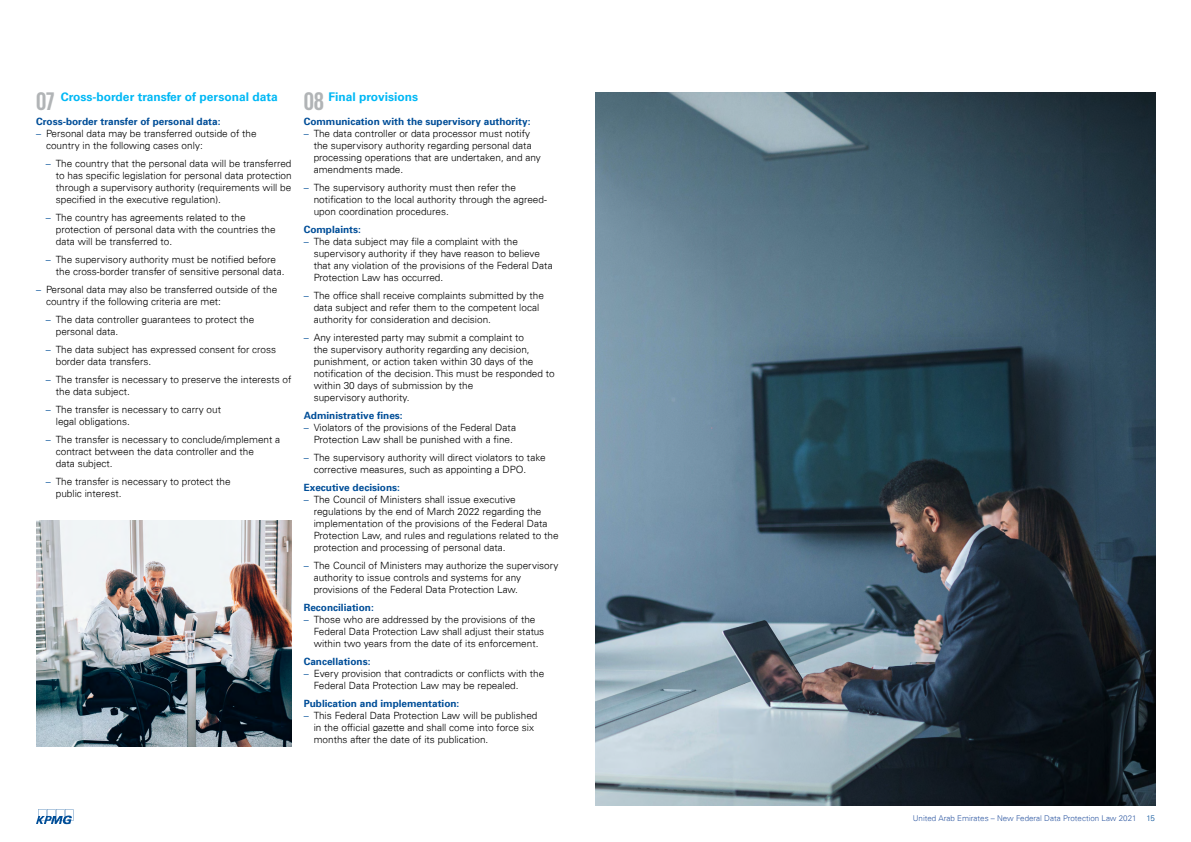
<style>
.page{position:relative;width:1191px;height:842px;background:#fff}
.page>*{position:absolute;margin:0;border:0;box-sizing:border-box;transform-origin:0 0}
.t1{font:700 26px "KPMG";color:#b1b4b6}
.t2{font:700 12px "Univers 65";color:#00b8f5}
.t3{font:300 10px/12px "Univers 45";color:#000}
.t4{font:700 10px "Univers 65";color:#004e98}
.t5{font:300 8px "Univers 45";color:#335ca4}
.t6{font:300 8px "Univers 45";color:#004e98}
.s1{font-family:"KPMG";font-size:26px;color:#b1b4b6}
.s2{color:#004e98}
</style>
<div class="page">
<img style="left:595px;top:92px;width:560px;height:714px">
<img style="left:36px;top:520px;width:256px;height:226px">
<svg style="left:36px;top:809px;width:37px;height:15px"></svg>
<h1 class="t1" style="left:36px;top:88px;width:20px">07</h1>
<p class="t2" style="left:304px;top:90px;width:116px"><span class="s1">08</span> Final provisions</p>
<p class="t4" style="left:304px;top:115px;width:228px">Communication with the supervisory authority:</p>
<p class="t3" style="left:314px;top:128px;width:229px;text-indent:-10px"><span class="s2">–</span> The data controller or data processor must notify the supervisory authority regarding personal data processing operations that are undertaken, and any amendments made.</p>
<p class="t3" style="left:314px;top:182px;width:235px;text-indent:-10px"><span class="s2">–</span> The supervisory authority must then refer the notification to the local authority through the agreed&shy;upon coordination procedures.</p>
<p class="t4" style="left:304px;top:223px;width:59px">Complaints:</p>
<p class="t3" style="left:314px;top:236px;width:240px;text-indent:-10px"><span class="s2">–</span> The data subject may file a complaint with the supervisory authority if they have reason to believe that any violation of the provisions of the Federal Data Protection Law has occurred.</p>
<p class="t3" style="left:314px;top:290px;width:232px;text-indent:-10px"><span class="s2">–</span> The office shall receive complaints submitted by the data subject and refer them to the competent local authority for consideration and decision.</p>
<p class="t3" style="left:314px;top:332px;width:242px;text-indent:-10px"><span class="s2">–</span> Any interested party may submit a complaint to<br>the supervisory authority regarding any decision, punishment, or action taken within 30 days of the notification of the decision. This must be responded to within 30 days of submission by the<br>supervisory authority.</p>
<p class="t4" style="left:304px;top:409px;width:100px">Administrative fines:</p>
<p class="t3" style="left:314px;top:422px;width:204px;text-indent:-10px"><span class="s2">–</span> Violators of the provisions of the Federal Data<br>Protection Law shall be punished with a fine.</p>
<p class="t3" style="left:314px;top:452px;width:233px;text-indent:-10px"><span class="s2">–</span> The supervisory authority will direct violators to take corrective measures, such as appointing a DPO.</p>
<p class="t4" style="left:304px;top:481px;width:98px">Executive decisions:</p>
<p class="t3" style="left:314px;top:494px;width:246px;text-indent:-10px"><span class="s2">–</span> The Council of Ministers shall issue executive regulations by the end of March 2022 regarding the implementation of the provisions of the Federal Data Protection Law, and rules and regulations related to the protection and processing of personal data.</p>
<p class="t3" style="left:314px;top:560px;width:246px;text-indent:-10px"><span class="s2">–</span> The Council of Ministers may authorize the supervisory authority to issue controls and systems for any provisions of the Federal Data Protection Law.</p>
<p class="t4" style="left:304px;top:601px;width:72px">Reconciliation:</p>
<p class="t3" style="left:314px;top:614px;width:232px;text-indent:-10px"><span class="s2">–</span> Those who are addressed by the provisions of the<br>Federal Data Protection Law shall adjust their status within two years from the date of its enforcement.</p>
<p class="t4" style="left:304px;top:655px;width:68px">Cancellations:</p>
<p class="t3" style="left:314px;top:668px;width:232px;text-indent:-10px"><span class="s2">–</span> Every provision that contradicts or conflicts with the<br>Federal Data Protection Law may be repealed.</p>
<p class="t4" style="left:304px;top:697px;width:157px">Publication and implementation:</p>
<p class="t3" style="left:314px;top:710px;width:225px;text-indent:-10px"><span class="s2">–</span> This Federal Data Protection Law will be published in the official gazette and shall come into force six months after the date of its publication.</p>
<p class="t2" style="left:61px;top:90px;width:218px">Cross-border transfer of personal data</p>
<p class="t4" style="left:36px;top:115px;width:186px">Cross-border transfer of personal data:</p>
<p class="t3" style="left:46px;top:128px;width:212px;text-indent:-10px"><span class="s2">–</span> Personal data may be transferred outside of the country in the following cases only:</p>
<p class="t3" style="left:56px;top:158px;width:237px;text-align:justify;text-indent:-10px"><span class="s2">–</span> The country that the personal data will be transferred to has specific legislation for personal data protection through a supervisory authority (requirements will be specified in the executive regulation).</p>
<p class="t3" style="left:56px;top:212px;width:221px;text-indent:-10px"><span class="s2">–</span> The country has agreements related to the protection of personal data with the countries the data will be transferred to.</p>
<p class="t3" style="left:56px;top:254px;width:230px;text-indent:-10px"><span class="s2">–</span> The supervisory authority must be notified before the cross-border transfer of sensitive personal data.</p>
<p class="t3" style="left:46px;top:284px;width:233px;text-indent:-10px"><span class="s2">–</span> Personal data may also be transferred outside of the country if the following criteria are met:</p>
<p class="t3" style="left:56px;top:314px;width:200px;text-indent:-10px"><span class="s2">–</span> The data controller guarantees to protect the personal data.</p>
<p class="t3" style="left:56px;top:344px;width:222px;text-indent:-10px"><span class="s2">–</span> The data subject has expressed consent for cross border data transfers.</p>
<p class="t3" style="left:56px;top:374px;width:237px;text-indent:-10px"><span class="s2">–</span> The transfer is necessary to preserve the interests of the data subject.</p>
<p class="t3" style="left:56px;top:404px;width:167px;text-indent:-10px"><span class="s2">–</span> The transfer is necessary to carry out legal obligations.</p>
<p class="t3" style="left:56px;top:434px;width:226px;text-indent:-10px"><span class="s2">–</span> The transfer is necessary to conclude/implement a contract between the data controller and the<br>data subject.</p>
<p class="t3" style="left:56px;top:476px;width:176px;text-indent:-10px"><span class="s2">–</span> The transfer is necessary to protect the public interest.</p>
<p class="t5" style="left:913px;top:813px;width:225px">United Arab Emirates – New Federal Data Protection Law 2021</p>
<p class="t6" style="left:1146px;top:813px;width:10px">15</p>
</div>
